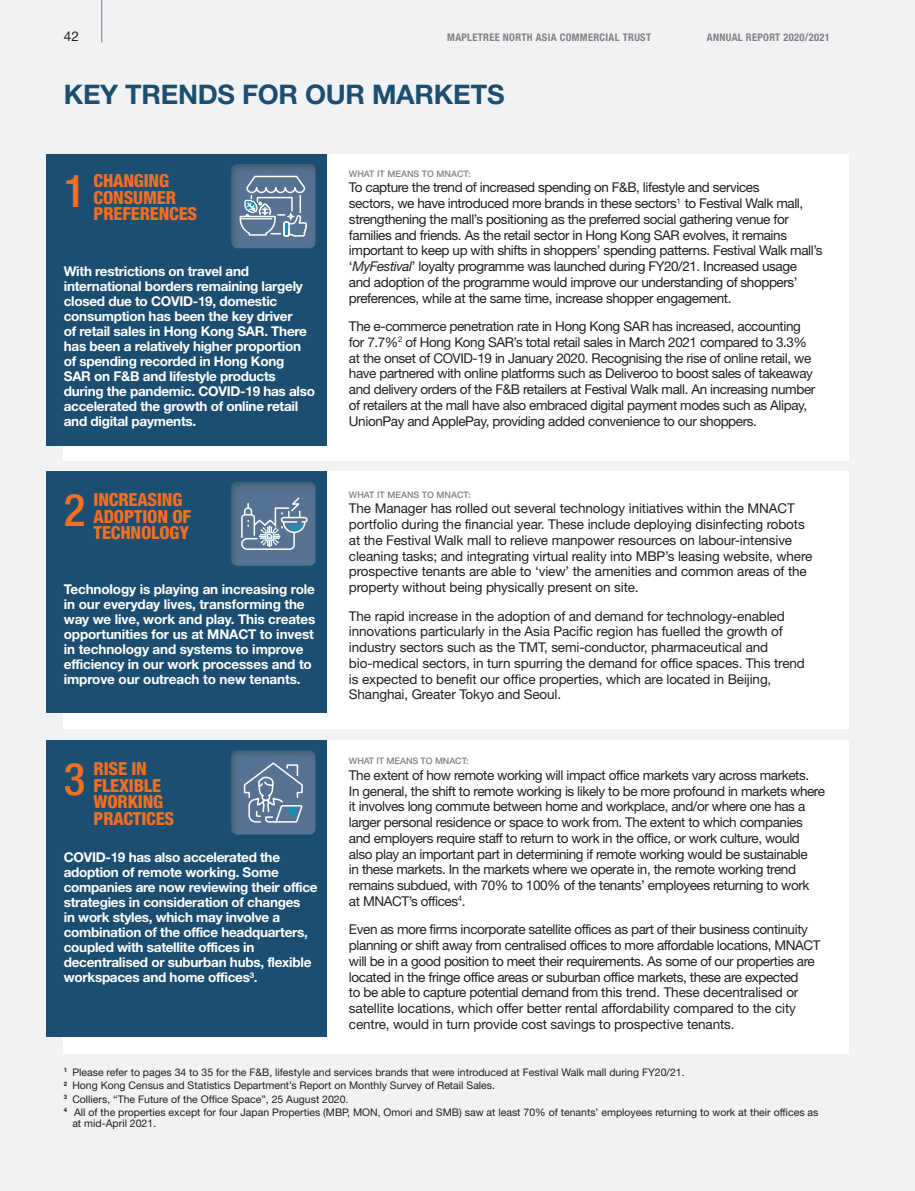
<style>
.page{position:relative;width:915px;height:1191px;background:#fff}
.page>*{position:absolute;margin:0;border:0;box-sizing:border-box;transform-origin:0 0}
.t1{font:500 condensed 45px "Helvetica Neue LT Std";color:#f36f21}
.t2{font:700 27px "Helvetica Neue LT Std";letter-spacing:-.01em;color:#1c4e72}
.t3{font:800 condensed 18px/16.5px "Helvetica Neue LT Std";letter-spacing:-.01em;color:#f36f21}
.t4{font:13.5px/15.8px "Helvetica Neue LT Std";letter-spacing:-.03em;color:#231f20}
.t5{font:700 13.5px/15px "Helvetica Neue LT Std";letter-spacing:-.02em;color:#fff}
.t6{font:13.5px/15.8px "Helvetica Neue LT Std";letter-spacing:-.01em;color:#231f20}
.t7{font:10.5px/13.4px "Helvetica Neue LT Std";color:#231f20}
.t8{font:700 condensed 10.5px "Helvetica Neue LT Std";letter-spacing:.03em;color:#808285}
.t9{font:500 9px "Helvetica Neue LT Std";color:#808285}
.s1{font-style:italic}
</style>
<div class="page">
<div style="left:0;top:0;width:914px;height:1190px;background:#f0f2f3"></div>
<div style="left:64px;top:154px;width:784px;height:306px;background:#fff"></div>
<div style="left:46px;top:154px;width:280px;height:291px;background:#1c4e72"></div>
<div style="left:64px;top:471px;width:784px;height:257px;background:#fff"></div>
<div style="left:46px;top:471px;width:280px;height:241px;background:#1c4e72"></div>
<img style="left:231px;top:481px;width:84px;height:85px;border-radius:6px">
<div style="left:281px;top:517px;width:26px;height:6px;border:2px solid #fff;border-radius:2px"></div>
<svg style="left:240px;top:496px;width:66px;height:55px;background:#768fa9"></svg>
<div style="left:64px;top:740px;width:784px;height:313px;background:#fff"></div>
<div style="left:46px;top:740px;width:280px;height:296px;background:#1c4e72"></div>
<img style="left:231px;top:164px;width:84px;height:84px;border-radius:6px">
<svg style="left:239px;top:174px;width:68px;height:63px;background:#7790aa"></svg>
<img style="left:231px;top:750px;width:84px;height:84px;border-radius:6px">
<svg style="left:243px;top:761px;width:61px;height:62px;background:#7089a5"></svg>
<hr style="left:101px;top:0;width:1px;height:43px;background:#808285">
<p class="t4" style="left:64px;top:30px;width:17px">42</p>
<p class="t8" style="left:447px;top:34px;width:205px">MAPLETREE NORTH ASIA COMMERCIAL TRUST</p>
<p class="t8" style="left:706px;top:34px;width:124px">ANNUAL REPORT 2020/2021</p>
<h2 class="t2" style="left:64px;top:85px;width:442px">KEY TRENDS FOR OUR MARKETS</h2>
<h1 class="t1" style="left:64px;top:174px;width:23px">1</h1>
<h3 class="t3" style="left:94px;top:173px;width:105px">CHANGING<br>CONSUMER<br>PREFERENCES</h3>
<p class="t5" style="left:64px;top:265px;width:252px">With restrictions on travel and international borders remaining largely closed due to COVID-19, domestic consumption has been the key driver<br>of retail sales in Hong Kong SAR. There has been a relatively higher proportion of spending recorded in Hong Kong<br>SAR on F&amp;B and lifestyle products during the pandemic. COVID-19 has also accelerated the growth of online retail and digital payments.</p>
<h1 class="t1" style="left:64px;top:493px;width:23px">2</h1>
<h3 class="t3" style="left:94px;top:492px;width:99px">INCREASING<br>ADOPTION OF<br>TECHNOLOGY</h3>
<p class="t5" style="left:64px;top:583px;width:253px">Technology is playing an increasing role in our everyday lives, transforming the way we live, work and play. This creates opportunities for us at MNACT to invest in technology and systems to improve efficiency in our work processes and to improve our outreach to new tenants.</p>
<h1 class="t1" style="left:64px;top:762px;width:23px">3</h1>
<h3 class="t3" style="left:94px;top:761px;width:82px">RISE IN<br>FLEXIBLE<br>WORKING<br>PRACTICES</h3>
<p class="t5" style="left:64px;top:851px;width:255px">COVID-19 has also accelerated the adoption of remote working. Some companies are now reviewing their office strategies in consideration of changes<br>in work styles, which may involve a combination of the office headquarters, coupled with satellite offices in decentralised or suburban hubs, flexible workspaces and home offices<sup>3</sup>.</p>
<p class="t9" style="left:349px;top:170px;width:123px">WHAT IT MEANS TO MNACT:</p>
<p class="t4" style="left:349px;top:181px;width:475px">To capture the trend of increased spending on F&amp;B, lifestyle and services<br>sectors, we have introduced more brands in these sectors<sup>1</sup> to Festival Walk mall, strengthening the mall’s positioning as the preferred social gathering venue for families and friends. As the retail sector in Hong Kong SAR evolves, it remains important to keep up with shifts in shoppers’ spending patterns. Festival Walk mall’s ‘<span class="s1">MyFestival</span>’ loyalty programme was launched during FY20/21. Increased usage<br>and adoption of the programme would improve our understanding of shoppers’ preferences, while at the same time, increase shopper engagement.</p>
<p class="t4" style="left:349px;top:320px;width:467px">The e-commerce penetration rate in Hong Kong SAR has increased, accounting for 7.7%<sup>2</sup> of Hong Kong SAR’s total retail sales in March 2021 compared to 3.3% at the onset of COVID-19 in January 2020. Recognising the rise of online retail, we have partnered with online platforms such as Deliveroo to boost sales of takeaway and delivery orders of the F&amp;B retailers at Festival Walk mall. An increasing number of retailers at the mall have also embraced digital payment modes such as Alipay, UnionPay and ApplePay, providing added convenience to our shoppers.</p>
<p class="t9" style="left:349px;top:491px;width:123px">WHAT IT MEANS TO MNACT:</p>
<p class="t6" style="left:349px;top:502px;width:464px">The Manager has rolled out several technology initiatives within the MNACT portfolio during the financial year. These include deploying disinfecting robots at the Festival Walk mall to relieve manpower resources on labour-intensive cleaning tasks; and integrating virtual reality into MBP’s leasing website, where prospective tenants are able to ‘view’ the amenities and common areas of the property without being physically present on site.</p>
<p class="t6" style="left:349px;top:609px;width:457px">The rapid increase in the adoption of and demand for technology-enabled innovations particularly in the Asia Pacific region has fuelled the growth of industry sectors such as the TMT, semi-conductor, pharmaceutical and bio-medical sectors, in turn spurring the demand for office spaces. This trend is expected to benefit our office properties, which are located in Beijing, Shanghai, Greater Tokyo and Seoul.</p>
<p class="t9" style="left:349px;top:757px;width:121px">WHAT IT MEANS TO MNACT:</p>
<p class="t4" style="left:349px;top:768px;width:477px">The extent of how remote working will impact office markets vary across markets.<br>In general, the shift to remote working is likely to be more profound in markets where it involves long commute between home and workplace, and/or where one has a larger personal residence or space to work from. The extent to which companies and employers require staff to return to work in the office, or work culture, would also play an important part in determining if remote working would be sustainable<br>in these markets. In the markets where we operate in, the remote working trend remains subdued, with 70% to 100% of the tenants’ employees returning to work<br>at MNACT’s offices<sup>4</sup>.</p>
<p class="t4" style="left:349px;top:923px;width:473px">Even as more firms incorporate satellite offices as part of their business continuity planning or shift away from centralised offices to more affordable locations, MNACT will be in a good position to meet their requirements. As some of our properties are located in the fringe office areas or suburban office markets, these are expected<br>to be able to capture potential demand from this trend. These decentralised or satellite locations, which offer better rental affordability compared to the city centre, would in turn provide cost savings to prospective tenants.</p>
<p class="t7" style="left:64px;top:1066px;width:755px"><sup>1</sup> Please refer to pages 34 to 35 for the F&amp;B, lifestyle and services brands that were introduced at Festival Walk mall during FY20/21.<br><sup>2</sup> Hong Kong Census and Statistics Department’s Report on Monthly Survey of Retail Sales.<br><sup>3</sup> Colliers, “The Future of the Office Space”, 25 August 2020.<br><sup>4</sup> All of the properties except for four Japan Properties (MBP, MON, Omori and SMB) saw at least 70% of tenants’ employees returning to work at their offices as</p>
<p class="t7" style="left:72px;top:1118px;width:85px">at mid-April 2021.</p>
</div>
